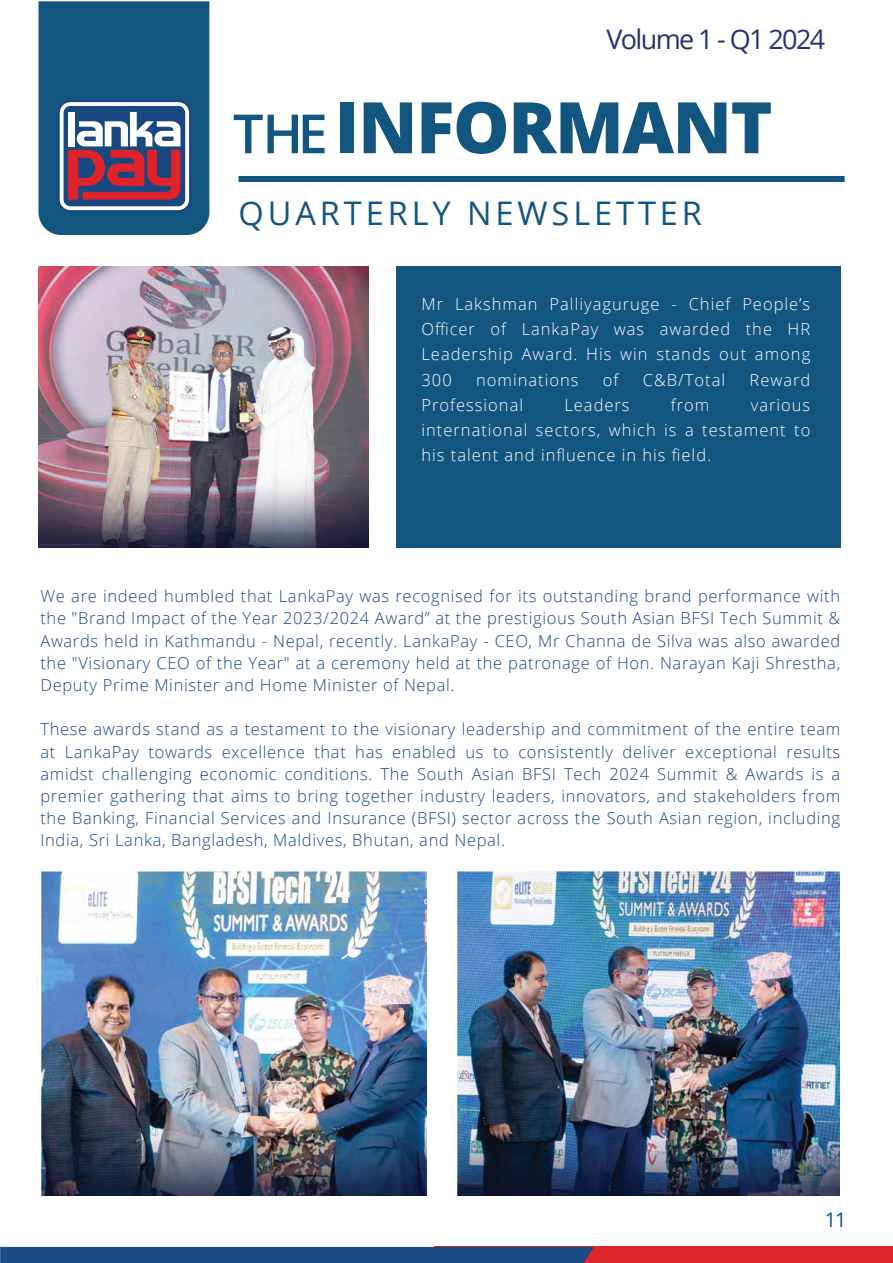
<style>
.page{position:relative;width:893px;height:1263px;background:#fff}
.page>*{position:absolute;margin:0;border:0;box-sizing:border-box;transform-origin:0 0}
.t1{font:800 71.1px "Open Sans";letter-spacing:-.02em;color:#12557f}
.t2{font:32.55px "Open Sans";letter-spacing:.12em;color:#12557f}
.t3{font:27px "Open Sans";letter-spacing:-.06em;color:#25326d}
.t4{font:20.1px "Open Sans";color:#12557f}
.t5{font:300 16.5px/22.2px "Open Sans";letter-spacing:.04em;color:#1a4780;text-align:justify}
.t6{font:300 16.5px/25.2px "Open Sans";letter-spacing:.06em;color:#fff;text-align:justify}
.s1{font-weight:600;font-size:54px}
</style>
<div class="page">
<div style="left:435px;top:1247px;width:458px;height:16px;background:#de272b"></div>
<div style="left:0;top:1247px;width:594px;height:16px;background:#174b81"></div>
<div style="left:239px;top:176px;width:606px;height:6px;background:#105580"></div>
<svg style="left:39px;top:1px;width:170px;height:234px"></svg>
<div style="left:396px;top:266px;width:444px;height:282px;background:#12557f"></div>
<img style="left:39px;top:266px;width:329px;height:282px">
<img style="left:42px;top:872px;width:385px;height:323px">
<img style="left:458px;top:872px;width:382px;height:323px">
<h3 class="t3" style="left:606px;top:21px;width:220px">Volume 1 - Q1 2024</h3>
<h1 class="t1" style="left:233px;top:73px;width:541px"><span class="s1">THE</span>INFORMANT</h1>
<h2 class="t2" style="left:238px;top:191px;width:465px">QUARTERLY NEWSLETTER</h2>
<p class="t6" style="left:421px;top:291px;width:390px">Mr Lakshman Palliyaguruge - Chief People’s Officer of LankaPay was awarded the HR Leadership Award. His win stands out among 300</p>
<p class="t6" style="left:476px;top:367px;width:104px">nominations</p>
<p class="t6" style="left:603px;top:367px;width:17px">of</p>
<p class="t6" style="left:643px;top:367px;width:84px">C&amp;B/Total</p>
<p class="t6" style="left:750px;top:367px;width:62px">Reward</p>
<p class="t6" style="left:421px;top:392px;width:103px">Professional</p>
<p class="t6" style="left:564px;top:392px;width:67px">Leaders</p>
<p class="t6" style="left:671px;top:392px;width:40px">from</p>
<p class="t6" style="left:421px;top:392px;width:390px;text-indent:329px">various international sectors, which is a testament to his talent and influence in his field.</p>
<p class="t5" style="left:40px;top:585px;width:801px">We are indeed humbled that LankaPay was recognised for its outstanding brand performance with the "Brand Impact of the Year 2023/2024 Award” at the prestigious South Asian BFSI Tech Summit &amp; Awards held in Kathmandu - Nepal, recently. LankaPay - CEO, Mr Channa de Silva was also awarded the "Visionary CEO of the Year" at a ceremony held at the patronage of Hon. Narayan Kaji Shrestha, Deputy Prime Minister and Home Minister of Nepal.</p>
<p class="t5" style="left:40px;top:718px;width:801px">These awards stand as a testament to the visionary leadership and commitment of the entire team at LankaPay towards excellence that has enabled us to consistently deliver exceptional results amidst challenging economic conditions. The South Asian BFSI Tech 2024 Summit &amp; Awards is a premier gathering that aims to bring together industry leaders, innovators, and stakeholders from the Banking, Financial Services and Insurance (BFSI) sector across the South Asian region, including India, Sri Lanka, Bangladesh, Maldives, Bhutan, and Nepal.</p>
<p class="t4" style="left:825px;top:1205px;width:23px">11</p>
</div>
